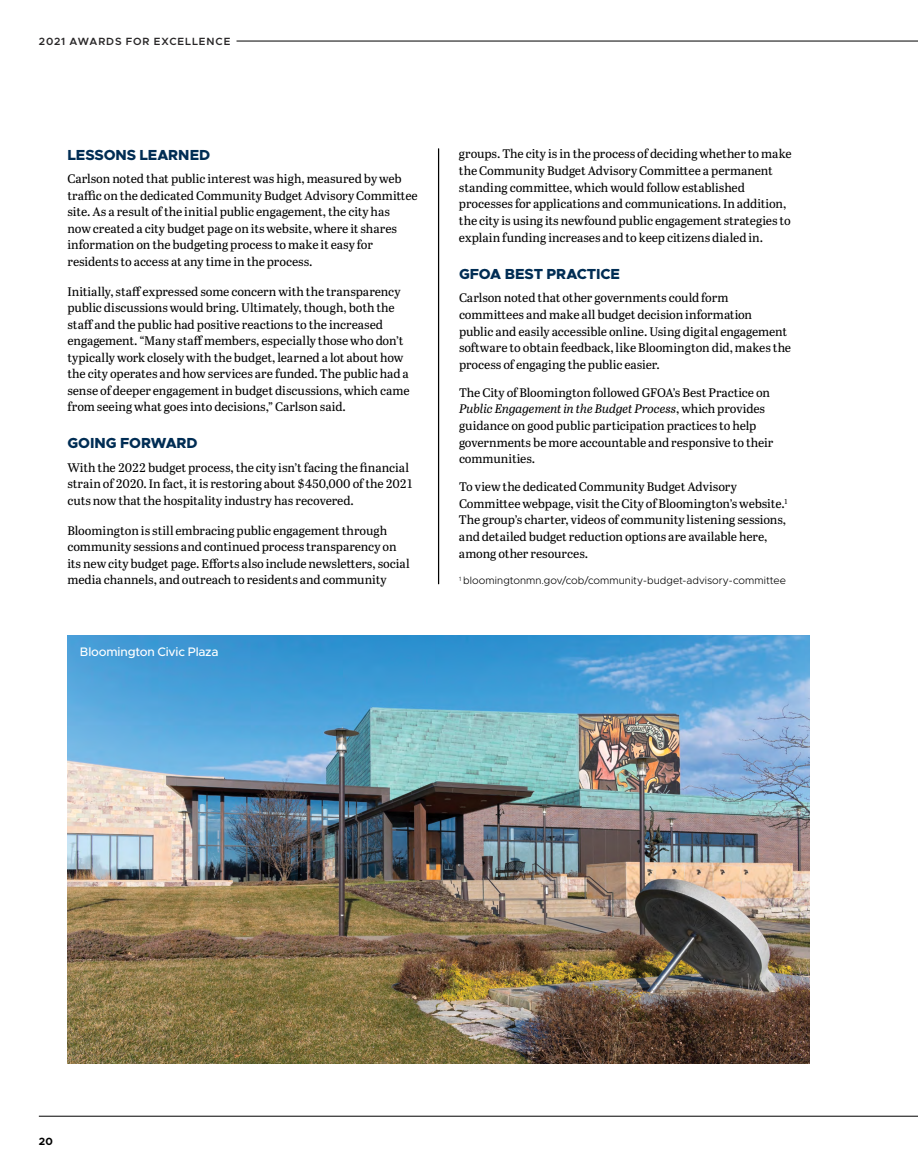
<style>
.page{position:relative;width:918px;height:1175px;background:#fff}
.page>*{position:absolute;margin:0;border:0;box-sizing:border-box;transform-origin:0 0}
.t1{font:800 14.7px "Metropolis";letter-spacing:-.005em;color:#002d54}
.t2{font:12.3px/16.5px "Abril Text";letter-spacing:-.005em;color:#000}
.t3{font:500 12.3px "Metropolis";letter-spacing:-.015em;color:#fff}
.t4{font:300 10.5px "Metropolis";letter-spacing:.005em;color:#000}
.t5{font:600 10.5px "Metropolis";letter-spacing:.08em;color:#282627}
.t6{font:700 10.5px "Metropolis";color:#000}
.s1{font-style:italic}
</style>
<div class="page">
<img style="left:68px;top:635px;width:742px;height:428px">
<hr style="left:438px;top:148px;width:1px;height:436px;background:#000">
<hr style="left:39px;top:1115px;width:879px;height:1px;background:#000">
<hr style="left:237px;top:41px;width:681px;height:1px;background:#000">
<p class="t5" style="left:39px;top:34px;width:193px">2021 AWARDS FOR EXCELLENCE</p>
<p class="t1" style="left:68px;top:146px;width:144px">LESSONS LEARNED</p>
<p class="t2" style="left:68px;top:170px;width:352px">Carlson noted that public interest was high, measured by web traffic on the dedicated Community Budget Advisory Committee site. As a result of the initial public engagement, the city has<br>now created a city budget page on its website, where it shares information on the budgeting process to make it easy for residents to access at any time in the process.</p>
<p class="t2" style="left:68px;top:283px;width:344px">Initially, staff expressed some concern with the transparency public discussions would bring. Ultimately, though, both the staff and the public had positive reactions to the increased engagement. “Many staff members, especially those who don’t typically work closely with the budget, learned a lot about how the city operates and how services are funded. The public had a sense of deeper engagement in budget discussions, which came from seeing what goes into decisions,” Carlson said.</p>
<p class="t1" style="left:68px;top:434px;width:132px">GOING FORWARD</p>
<p class="t2" style="left:68px;top:458px;width:347px">With the 2022 budget process, the city isn’t facing the financial strain of 2020. In fact, it is restoring about $450,000 of the 2021 cuts now that the hospitality industry has recovered.</p>
<p class="t2" style="left:68px;top:521px;width:344px">Bloomington is still embracing public engagement through community sessions and continued process transparency on its new city budget page. Efforts also include newsletters, social media channels, and outreach to residents and community</p>
<p class="t3" style="left:80px;top:644px;width:140px">Bloomington Civic Plaza</p>
<p class="t2" style="left:459px;top:145px;width:334px">groups. The city is in the process of deciding whether to make the Community Budget Advisory Committee a permanent standing committee, which would follow established processes for applications and communications. In addition, the city is using its newfound public engagement strategies to explain funding increases and to keep citizens dialed in.</p>
<p class="t1" style="left:459px;top:264px;width:163px">GFOA BEST PRACTICE</p>
<p class="t2" style="left:459px;top:289px;width:334px">Carlson noted that other governments could form committees and make all budget decision information<br>public and easily accessible online. Using digital engagement software to obtain feedback, like Bloomington did, makes the process of engaging the public easier.</p>
<p class="t2" style="left:459px;top:383px;width:316px">The City of Bloomington followed GFOA’s Best Practice on <span class="s1">Public Engagement in the Budget Process</span>, which provides guidance on good public participation practices to help governments be more accountable and responsive to their communities.</p>
<p class="t2" style="left:459px;top:478px;width:331px">To view the dedicated Community Budget Advisory Committee webpage, visit the City of Bloomington’s website.<sup>1<br></sup>The group’s charter, videos of community listening sessions, and detailed budget reduction options are available here, among other resources.</p>
<p class="t4" style="left:459px;top:574px;width:328px"><sup>1</sup> bloomingtonmn.gov/cob/community-budget-advisory-committee</p>
<p class="t6" style="left:39px;top:1134px;width:15px">20</p>
</div>
